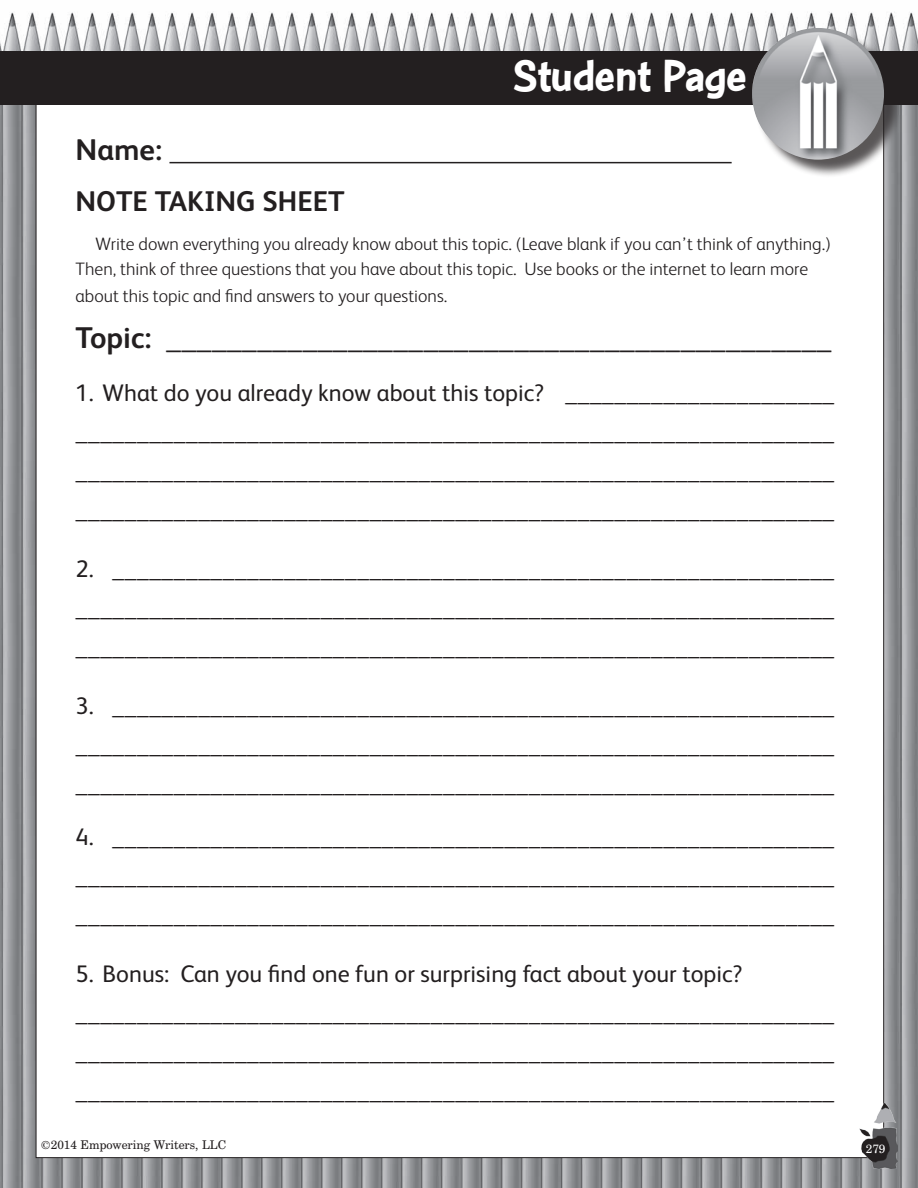
<style>
.page{position:relative;width:918px;height:1188px;background:#fff}
.page>*{position:absolute;margin:0;border:0;box-sizing:border-box;transform-origin:0 0}
.t1{font:700 48px "Con Brush";letter-spacing:-.02em;color:#fff}
.t2{font:700 30px "FS Albert";color:#231f20}
.t3{font:700 28.5px "FS Albert";color:#231f20}
.t4{font:24px/39px "FS Albert";color:#231f20;text-align:justify}
.t5{font:300 18px/26.2px "FS Albert";color:#231f20}
.t6{font:12px "Century Schoolbook BT";color:#231f20}
.t7{font:12px "Century Schoolbook BT";color:#fff}
</style>
<div class="page">
<img style="left:0;top:12px;width:918px;height:1176px">
<div style="left:36px;top:68px;width:848px;height:1090px;background:#fff"></div>
<div style="left:0;top:51px;width:918px;height:54px;background:#231f20"></div>
<div style="left:754px;top:30px;width:149px;height:148px;background:#231f20;opacity:.75"></div>
<img style="left:752px;top:28px;width:132px;height:132px;border-radius:66px">
<img style="left:860px;top:1103px;width:37px;height:65px">
<hr style="left:169px;top:162px;width:563px;height:1px;background:#231f20">
<p class="t1" style="left:513px;top:47px;width:235px">Student Page</p>
<p class="t2" style="left:76px;top:129px;width:88px">Name:</p>
<p class="t3" style="left:76px;top:182px;width:270px">NOTE TAKING SHEET</p>
<p class="t5" style="left:76px;top:230px;width:757px;text-indent:20px">Write down everything you already know about this topic. (Leave blank if you can’t think of anything.)<br>Then, think of three questions that you have about this topic. Use books or the internet to learn more about this topic and find answers to your questions.</p>
<p class="t2" style="left:76px;top:318px;width:757px">Topic: ____________________________________________</p>
<p class="t4" style="left:76px;top:372px;width:760px">1. What do you already know about this topic? ______________________ ______________________________________________________________ ______________________________________________________________ ______________________________________________________________</p>
<p class="t4" style="left:76px;top:548px;width:760px">2. ___________________________________________________________ ______________________________________________________________ ______________________________________________________________</p>
<p class="t4" style="left:76px;top:685px;width:760px">3. ___________________________________________________________ ______________________________________________________________ ______________________________________________________________</p>
<p class="t4" style="left:76px;top:816px;width:760px">4. ___________________________________________________________ ______________________________________________________________ ______________________________________________________________</p>
<p class="t4" style="left:76px;top:953px;width:760px;text-align:left">5. Bonus: Can you find one fun or surprising fact about your topic? ______________________________________________________________ ______________________________________________________________ ______________________________________________________________</p>
<p class="t6" style="left:41px;top:1138px;width:187px">©2014 Empowering Writers, LLC</p>
<p class="t7" style="left:866px;top:1141px;width:21px">279</p>
</div>
